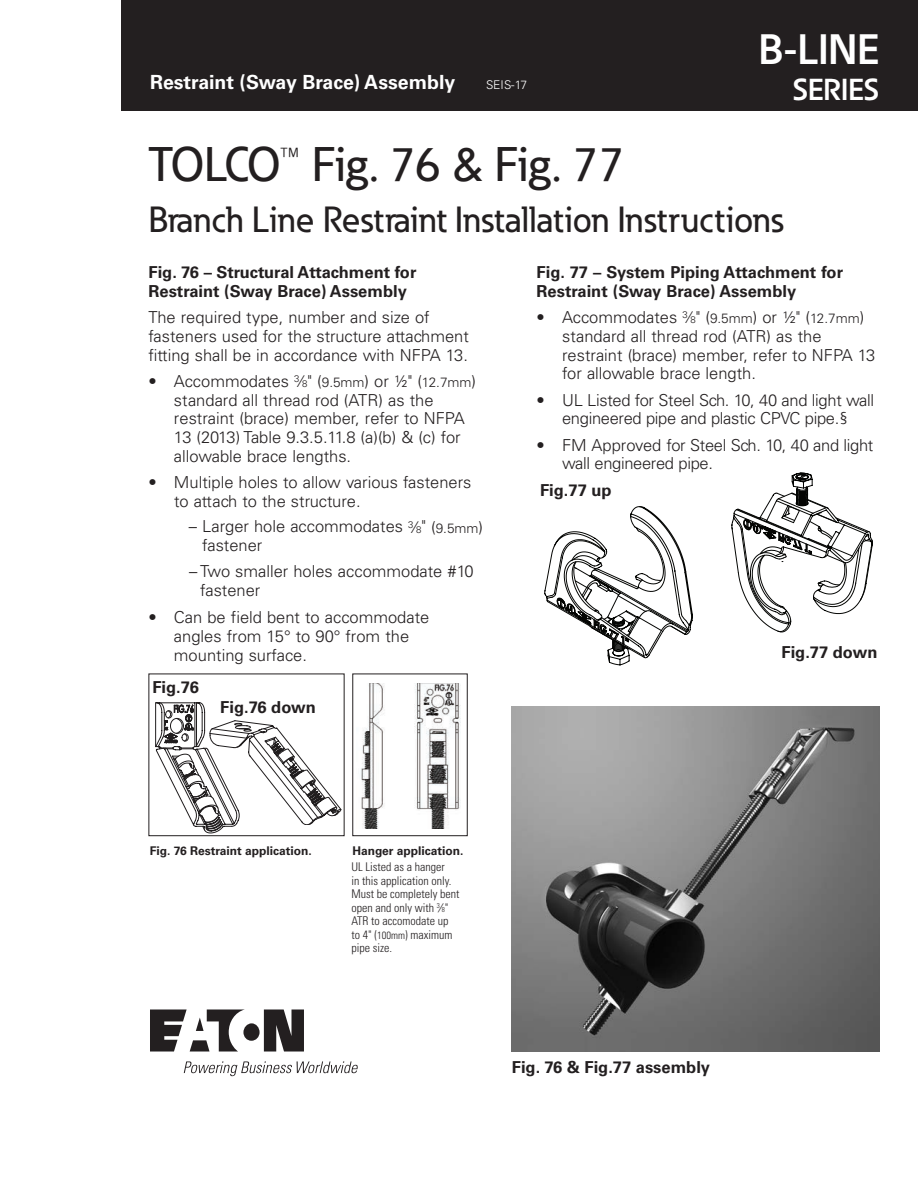
<style>
.page{position:relative;width:918px;height:1188px;background:#fff}
.page>*{position:absolute;margin:0;border:0;box-sizing:border-box;transform-origin:0 0}
._01_Headline___ADJ_C{font:500 48px "Eaton";letter-spacing:-.01em;color:#231f20}
.t1{font:700 42px "Eaton";color:#fff}
._01_Headline___ADJ_C-2{font:500 36px "Eaton";letter-spacing:.005em;color:#231f20}
.t2{font:700 30px "Eaton";color:#fff}
._00_Product{font:700 19.5px "Univers LT Std";color:#fff}
._02_Body__8_5_pt{font:300 16.5px/18.8px "Univers LT Std";color:#231f20}
._02_Body__8_5_pt-2{font:300 16.5px/18.8px "Univers LT Std";letter-spacing:-.02em;color:#231f20;text-align:center}
._02_Body_Head__8_5_p{font:700 16.5px/18.8px "Univers LT Std";color:#231f20}
._02_Bullet2__8_5_pt{font:300 16.5px/18.8px "Univers LT Std";color:#231f20}
._02_Body__8_5_pt-3{font:700 16.5px/18.8px "Univers LT Std";color:#231f20}
.t3{font:300 condensed 12px/13.5px "Univers LT Std";color:#231f20}
._02_Body_Head__8_5_p-2{font:700 12px "Univers LT Std";color:#231f20}
._00_Parts_Model_List{font:300 12px "Univers LT Std";color:#fff}
.s1{font-size:9.6px}
.s2{font-size:13.5px}
.s3{font-size:6.9px}
.s4{font-size:10.5px}
</style>
<div class="page">
<div style="left:122px;top:0;width:796px;height:110px;background:#231f20"></div>
<div style="left:352px;top:674px;width:116px;height:162px;border:1px solid #231f20"></div>
<svg style="left:545px;top:506px;width:148px;height:159px"></svg>
<svg style="left:155px;top:703px;width:186px;height:130px"></svg>
<svg style="left:732px;top:473px;width:141px;height:159px"></svg>
<img style="left:512px;top:706px;width:367px;height:346px">
<img style="left:361px;top:683px;width:100px;height:145px">
<svg style="left:150px;top:1010px;width:154px;height:42px"></svg>
<svg style="left:184px;top:1061px;width:174px;height:15px"></svg>
<p class="_00_Product" style="left:150px;top:70px;width:307px">Restraint (Sway Brace) Assembly</p>
<p class="_00_Parts_Model_List" style="left:486px;top:77px;width:43px">SEIS-17</p>
<p class="t1" style="left:759px;top:23px;width:122px">B-LINE</p>
<p class="t2" style="left:793px;top:71px;width:88px">SERIES</p>
<p class="_01_Headline___ADJ_C" style="left:148px;top:135px;width:478px">TOLCO™ Fig. 76 &amp; Fig. 77</p>
<p class="_01_Headline___ADJ_C-2" style="left:148px;top:198px;width:637px">Branch Line Restraint Installation Instructions</p>
<p class="_02_Body_Head__8_5_p" style="left:148px;top:263px;width:269px">Fig. 76 – Structural Attachment for<br>Restraint (Sway Brace) Assembly</p>
<p class="_02_Body__8_5_pt" style="left:148px;top:308px;width:322px">The required type, number and size of fasteners used for the structure attachment fitting shall be in accordance with NFPA 13.</p>
<p class="_02_Body__8_5_pt" style="left:174px;top:372px;width:304px;text-indent:-25px">• Accommodates <sup>3</sup>⁄<span class="s1">8</span>" (<span class="s2">9.5mm</span>) or ½" (<span class="s2">12.7mm</span>) standard all thread rod (ATR) as the restraint (brace) member, refer to NFPA 13 (2013) Table 9.3.5.11.8 (a)(b) &amp; (c) for allowable brace lengths.</p>
<p class="_02_Body__8_5_pt" style="left:174px;top:473px;width:299px;text-indent:-26px">• Multiple holes to allow various fasteners to attach to the structure.</p>
<p class="_02_Bullet2__8_5_pt" style="left:202px;top:517px;width:282px;text-indent:-13px">– Larger hole accommodates <sup>3</sup>⁄<span class="s1">8</span>" (<span class="s2">9.5mm</span>) fastener</p>
<p class="_02_Bullet2__8_5_pt" style="left:200px;top:562px;width:275px;text-indent:-11px">– Two smaller holes accommodate #10 fastener</p>
<p class="_02_Body__8_5_pt" style="left:174px;top:608px;width:257px;text-indent:-25px">• Can be field bent to accommodate angles from 15° to 90° from the mounting surface.</p>
<p class="_02_Body__8_5_pt-3" style="left:537px;top:263px;width:308px">Fig. 77 – System Piping Attachment for<br>Restraint (Sway Brace) Assembly</p>
<p class="_02_Body__8_5_pt" style="left:562px;top:308px;width:315px;text-indent:-25px">• Accommodates <sup>3</sup>⁄<span class="s1">8</span>" (<span class="s2">9.5mm</span>) or ½" (<span class="s2">12.7mm</span>) standard all thread rod (ATR) as the restraint (brace) member, refer to NFPA 13 for allowable brace length.</p>
<p class="_02_Body__8_5_pt-2" style="left:537px;top:391px;width:339px">• UL Listed for Steel Sch. 10, 40 and light wall engineered pipe and plastic CPVC pipe.§</p>
<p class="_02_Body__8_5_pt-2" style="left:562px;top:436px;width:313px;text-align:left;text-indent:-26px">• FM Approved for Steel Sch. 10, 40 and light wall engineered pipe.</p>
<p class="_02_Body_Head__8_5_p" style="left:540px;top:481px;width:73px">Fig.77 up</p>
<p class="_02_Body_Head__8_5_p" style="left:782px;top:643px;width:97px">Fig.77 down</p>
<p class="_02_Body_Head__8_5_p" style="left:152px;top:678px;width:48px">Fig.76</p>
<p class="_02_Body_Head__8_5_p" style="left:220px;top:698px;width:97px">Fig.76 down</p>
<p class="_02_Body_Head__8_5_p-2" style="left:150px;top:844px;width:163px">Fig. 76 Restraint application.</p>
<p class="_02_Body_Head__8_5_p-2" style="left:352px;top:844px;width:113px">Hanger application.</p>
<p class="t3" style="left:351px;top:860px;width:109px">UL Listed as a hanger<br>in this application only.<br>Must be completely bent open and only with <sup>3</sup>⁄<span class="s3">8</span>"<br>ATR to accomodate up to 4" (<span class="s4">100mm</span>) maximum pipe size.</p>
<p class="_02_Body_Head__8_5_p" style="left:512px;top:1058px;width:200px">Fig. 76 &amp; Fig.77 assembly</p>
</div>
